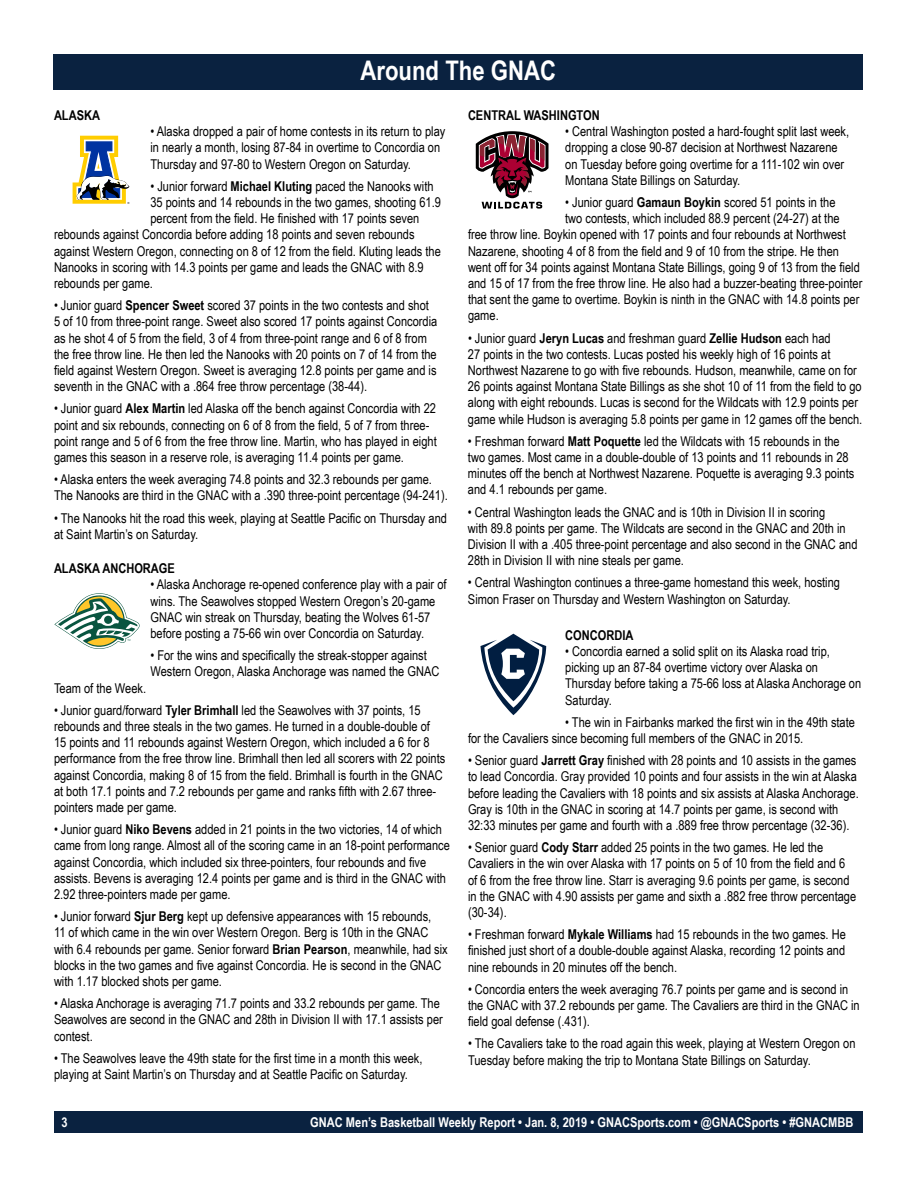
<style>
.page{position:relative;width:918px;height:1188px;background:#fff}
.page>*{position:absolute;margin:0;border:0;box-sizing:border-box;transform-origin:0 0}
.t1{font:700 27px "Arial Narrow";color:#fff}
.t2{font:13.5px/16.2px "Arial Narrow";color:#000}
.t3{font:700 13.5px "Arial Narrow";color:#fff}
.t4{font:700 13.5px "Arial Narrow";color:#000}
.t5{font:2.85px "Helvetica";color:#000}
.s1{font-weight:700}
</style>
<div class="page">
<div style="left:55px;top:1111px;width:808px;height:22px;background:#0a2240"></div>
<div style="left:53px;top:54px;width:810px;height:36px;background:#0a2240"></div>
<svg style="left:73px;top:136px;width:56px;height:68px"></svg>
<svg style="left:475px;top:131px;width:74px;height:78px"></svg>
<svg style="left:54px;top:593px;width:86px;height:56px"></svg>
<div style="left:104px;top:616px;width:8px;height:8px;background:#095540;border-radius:50%"></div>
<svg style="left:480px;top:634px;width:66px;height:81px"></svg>
<h1 class="t1" style="left:360px;top:50px;width:197px">Around The GNAC</h1>
<p class="t4" style="left:54px;top:105px;width:48px">ALASKA</p>
<p class="t2" style="left:150px;top:123px;width:296px">• Alaska dropped a pair of home contests in its return to play in nearly a month, losing 87-84 in overtime to Concordia on<br>Thursday and 97-80 to Western Oregon on Saturday.</p>
<p class="t2" style="left:150px;top:178px;width:285px">• Junior forward <span class="s1">Michael Kluting</span> paced the Nanooks with</p>
<p class="t2" style="left:150px;top:194px;width:292px">35 points and 14 rebounds in the two games, shooting 61.9</p>
<p class="t2" style="left:150px;top:210px;width:270px">percent from the field. He finished with 17 points seven</p>
<p class="t2" style="left:54px;top:226px;width:362px">rebounds against Concordia before adding 18 points and seven rebounds</p>
<p class="t2" style="left:54px;top:242px;width:388px">against Western Oregon, connecting on 8 of 12 from the field. Kluting leads the</p>
<p class="t2" style="left:54px;top:259px;width:371px">Nanooks in scoring with 14.3 points per game and leads the GNAC with 8.9</p>
<p class="t2" style="left:54px;top:275px;width:101px">rebounds per game.</p>
<p class="t2" style="left:54px;top:297px;width:385px">• Junior guard <span class="s1">Spencer Sweet</span> scored 37 points in the two contests and shot 5 of 10 from three-point range. Sweet also scored 17 points against Concordia as he shot 4 of 5 from the field, 3 of 4 from three-point range and 6 of 8 from the free throw line. He then led the Nanooks with 20 points on 7 of 14 from the field against Western Oregon. Sweet is averaging 12.8 points per game and is seventh in the GNAC with a .864 free throw percentage (38-44).</p>
<p class="t2" style="left:54px;top:400px;width:384px">• Junior guard <span class="s1">Alex Martin</span> led Alaska off the bench against Concordia with 22 point and six rebounds, connecting on 6 of 8 from the field, 5 of 7 from three&shy;point range and 5 of 6 from the free throw line. Martin, who has played in eight games this season in a reserve role, is averaging 11.4 points per game.</p>
<p class="t2" style="left:54px;top:471px;width:395px">• Alaska enters the week averaging 74.8 points and 32.3 rebounds per game.<br>The Nanooks are third in the GNAC with a .390 three-point percentage (94-241).</p>
<p class="t2" style="left:54px;top:509px;width:395px">• The Nanooks hit the road this week, playing at Seattle Pacific on Thursday and at Saint Martin’s on Saturday.</p>
<p class="t5" style="left:127px;top:200px;width:4px">®</p>
<p class="t4" style="left:54px;top:558px;width:122px">ALASKA ANCHORAGE</p>
<p class="t2" style="left:150px;top:576px;width:298px">• Alaska Anchorage re-opened conference play with a pair of wins. The Seawolves stopped Western Oregon’s 20-game GNAC win streak on Thursday, beating the Wolves 61-57 before posting a 75-66 win over Concordia on Saturday.</p>
<p class="t2" style="left:150px;top:647px;width:291px">• For the wins and specifically the streak-stopper against<br>Western Oregon, Alaska Anchorage was named the GNAC</p>
<p class="t2" style="left:54px;top:679px;width:94px">Team of the Week.</p>
<p class="t2" style="left:54px;top:701px;width:393px">• Junior guard/forward <span class="s1">Tyler Brimhall</span> led the Seawolves with 37 points, 15 rebounds and three steals in the two games. He turned in a double-double of 15 points and 11 rebounds against Western Oregon, which included a 6 for 8 performance from the free throw line. Brimhall then led all scorers with 22 points against Concordia, making 8 of 15 from the field. Brimhall is fourth in the GNAC at both 17.1 points and 7.2 rebounds per game and ranks fifth with 2.67 three&shy;pointers made per game.</p>
<p class="t2" style="left:54px;top:821px;width:397px">• Junior guard <span class="s1">Niko Bevens</span> added in 21 points in the two victories, 14 of which came from long range. Almost all of the scoring came in an 18-point performance against Concordia, which included six three-pointers, four rebounds and five assists. Bevens is averaging 12.4 points per game and is third in the GNAC with 2.92 three-pointers made per game.</p>
<p class="t2" style="left:54px;top:908px;width:395px">• Junior forward <span class="s1">Sjur Berg</span> kept up defensive appearances with 15 rebounds,<br>11 of which came in the win over Western Oregon. Berg is 10th in the GNAC with 6.4 rebounds per game. Senior forward <span class="s1">Brian Pearson</span>, meanwhile, had six blocks in the two games and five against Concordia. He is second in the GNAC with 1.17 blocked shots per game.</p>
<p class="t2" style="left:54px;top:995px;width:390px">• Alaska Anchorage is averaging 71.7 points and 33.2 rebounds per game. The<br>Seawolves are second in the GNAC and 28th in Division II with 17.1 assists per contest.</p>
<p class="t2" style="left:54px;top:1049px;width:370px">• The Seawolves leave the 49th state for the first time in a month this week, playing at Saint Martin’s on Thursday and at Seattle Pacific on Saturday.</p>
<p class="t4" style="left:468px;top:105px;width:133px">CENTRAL WASHINGTON</p>
<p class="t2" style="left:565px;top:123px;width:286px">• Central Washington posted a hard-fought split last week, dropping a close 90-87 decision at Northwest Nazarene on Tuesday before going overtime for a 111-102 win over Montana State Billings on Saturday.</p>
<p class="t2" style="left:565px;top:194px;width:272px">• Junior guard <span class="s1">Gamaun Boykin</span> scored 51 points in the</p>
<p class="t2" style="left:565px;top:210px;width:276px">two contests, which included 88.9 percent (24-27) at the</p>
<p class="t2" style="left:468px;top:226px;width:379px">free throw line. Boykin opened with 17 points and four rebounds at Northwest</p>
<p class="t2" style="left:468px;top:242px;width:373px">Nazarene, shooting 4 of 8 from the field and 9 of 10 from the stripe. He then</p>
<p class="t2" style="left:468px;top:259px;width:393px">went off for 34 points against Montana State Billings, going 9 of 13 from the field</p>
<p class="t2" style="left:468px;top:275px;width:396px">and 15 of 17 from the free throw line. He also had a buzzer-beating three-pointer</p>
<p class="t2" style="left:468px;top:291px;width:393px">that sent the game to overtime. Boykin is ninth in the GNAC with 14.8 points per</p>
<p class="t2" style="left:468px;top:307px;width:32px">game.</p>
<p class="t2" style="left:468px;top:329px;width:396px">• Junior guard <span class="s1">Jeryn Lucas</span> and freshman guard <span class="s1">Zellie Hudson</span> each had<br>27 points in the two contests. Lucas posted his weekly high of 16 points at Northwest Nazarene to go with five rebounds. Hudson, meanwhile, came on for 26 points against Montana State Billings as she shot 10 of 11 from the field to go along with eight rebounds. Lucas is second for the Wildcats with 12.9 points per game while Hudson is averaging 5.8 points per game in 12 games off the bench.</p>
<p class="t2" style="left:468px;top:433px;width:388px">• Freshman forward <span class="s1">Matt Poquette</span> led the Wildcats with 15 rebounds in the two games. Most came in a double-double of 13 points and 11 rebounds in 28 minutes off the bench at Northwest Nazarene. Poquette is averaging 9.3 points and 4.1 rebounds per game.</p>
<p class="t2" style="left:468px;top:503px;width:391px">• Central Washington leads the GNAC and is 10th in Division II in scoring<br>with 89.8 points per game. The Wildcats are second in the GNAC and 20th in Division II with a .405 three-point percentage and also second in the GNAC and 28th in Division II with nine steals per game.</p>
<p class="t2" style="left:468px;top:574px;width:374px">• Central Washington continues a three-game homestand this week, hosting<br>Simon Fraser on Thursday and Western Washington on Saturday.</p>
<p class="t4" style="left:565px;top:625px;width:70px">CONCORDIA</p>
<p class="t2" style="left:565px;top:643px;width:298px">• Concordia earned a solid split on its Alaska road trip, picking up an 87-84 overtime victory over Alaska on Thursday before taking a 75-66 loss at Alaska Anchorage on Saturday.</p>
<p class="t2" style="left:468px;top:713px;width:389px;text-indent:97px">• The win in Fairbanks marked the first win in the 49th state for the Cavaliers since becoming full members of the GNAC in 2015.</p>
<p class="t2" style="left:468px;top:752px;width:392px">• Senior guard <span class="s1">Jarrett Gray</span> finished with 28 points and 10 assists in the games to lead Concordia. Gray provided 10 points and four assists in the win at Alaska before leading the Cavaliers with 18 points and six assists at Alaska Anchorage.<br>Gray is 10th in the GNAC in scoring at 14.7 points per game, is second with 32:33 minutes per game and fourth with a .889 free throw percentage (32-36).</p>
<p class="t2" style="left:468px;top:839px;width:390px">• Senior guard <span class="s1">Cody Starr</span> added 25 points in the two games. He led the Cavaliers in the win over Alaska with 17 points on 5 of 10 from the field and 6 of 6 from the free throw line. Starr is averaging 9.6 points per game, is second in the GNAC with 4.90 assists per game and sixth a .882 free throw percentage (30-34).</p>
<p class="t2" style="left:468px;top:926px;width:379px;text-align:justify">• Freshman forward <span class="s1">Mykale Williams</span> had 15 rebounds in the two games. He finished just short of a double-double against Alaska, recording 12 points and nine rebounds in 20 minutes off the bench.</p>
<p class="t2" style="left:468px;top:980px;width:393px">• Concordia enters the week averaging 76.7 points per game and is second in the GNAC with 37.2 rebounds per game. The Cavaliers are third in the GNAC in field goal defense (.431).</p>
<p class="t2" style="left:468px;top:1035px;width:389px">• The Cavaliers take to the road again this week, playing at Western Oregon on<br>Tuesday before making the trip to Montana State Billings on Saturday.</p>
<p class="t3" style="left:61px;top:1112px;width:8px">3</p>
<p class="t3" style="left:310px;top:1112px;width:545px">GNAC Men’s Basketball Weekly Report • Jan. 8, 2019 • GNACSports.com • @GNACSports • #GNACMBB</p>
</div>
